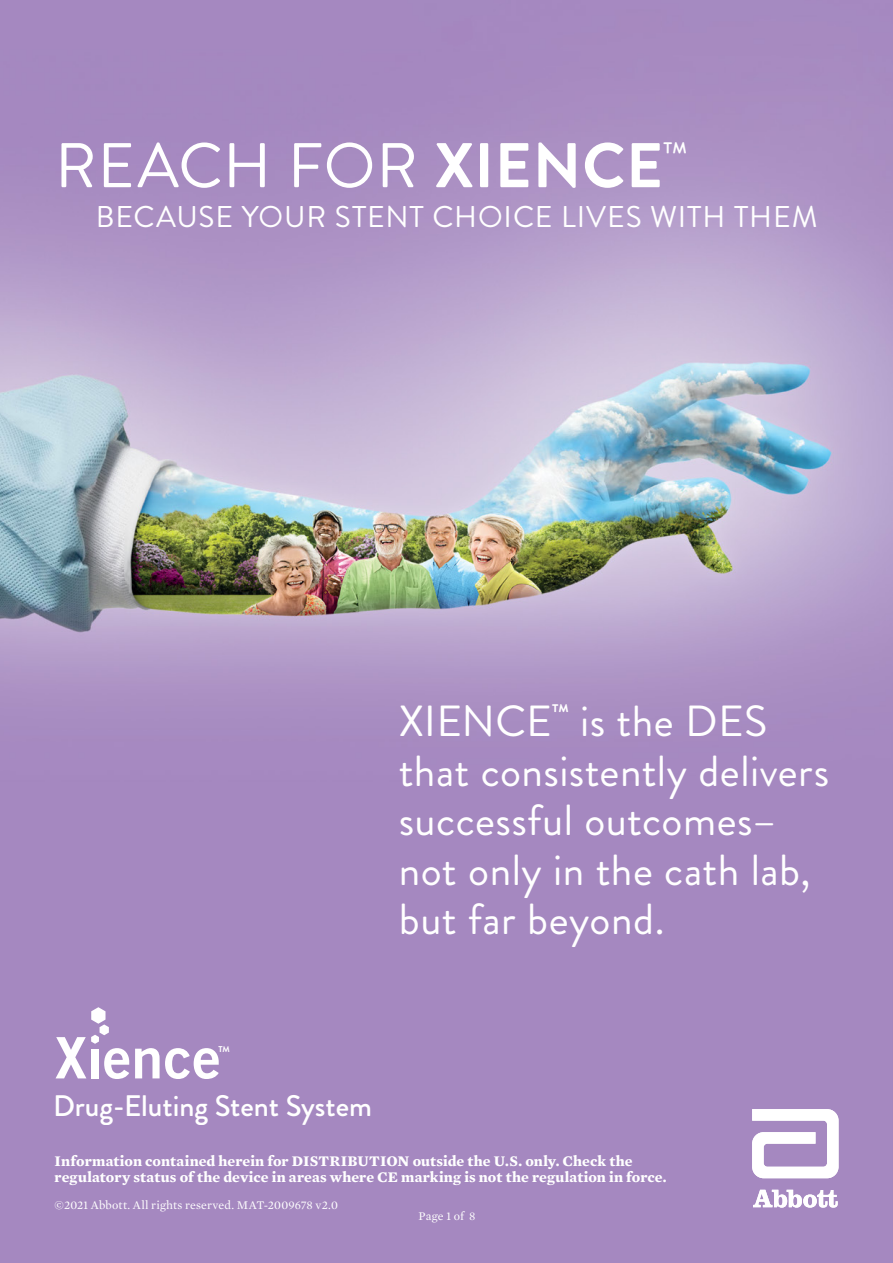
<style>
.page{position:relative;width:893px;height:1263px;background:#fff}
.page>*{position:absolute;margin:0;border:0;box-sizing:border-box;transform-origin:0 0}
.t1{font:63px "Brandon Grotesque";letter-spacing:.005em;color:#fff}
.t2{font:43.5px/49.5px "Brandon Grotesque";letter-spacing:.01em;color:#fff}
.t3{font:30px "Brandon Grotesque";letter-spacing:.03em;color:#fff}
.t4{font:500 29.7px "Brandon Grotesque";color:#fff}
._2018_BoilerPlate_10{font:700 15px/15.8px "Mercury Text G1";letter-spacing:.005em;color:#fff}
._2018_BoilerPlate_8p{font:12px "Mercury Text G1";letter-spacing:.015em;color:#fff}
.t5{font:700 8.4px "Brandon Grotesque";color:#fff}
.s1{font-weight:700}
</style>
<div class="page">
<img style="left:0;top:0;width:893px;height:1263px">
<svg style="left:752px;top:1109px;width:86px;height:69px"></svg>
<svg style="left:753px;top:1190px;width:85px;height:17px"></svg>
<svg style="left:135px;top:1048px;width:84px;height:31px"></svg>
<svg style="left:56px;top:1007px;width:73px;height:72px"></svg>
<p class="t1" style="left:55px;top:122px;width:635px">REACH FOR <span class="s1">XIENCE</span><sup>™</sup></p>
<p class="t3" style="left:96px;top:196px;width:723px">BECAUSE YOUR STENT CHOICE LIVES WITH THEM</p>
<p class="t2" style="left:399px;top:697px;width:432px">XIENCE<sup>™</sup> is the DES that consistently delivers successful outcomes– not only in the cath lab, but far beyond.</p>
<p class="t5" style="left:218px;top:1044px;width:13px">TM</p>
<p class="t4" style="left:53px;top:1085px;width:320px">Drug-Eluting Stent System</p>
<p class="_2018_BoilerPlate_10" style="left:55px;top:1152px;width:613px">Information contained herein for DISTRIBUTION outside the U.S. only. Check the regulatory status of the device in areas where CE marking is not the regulation in force.</p>
<p class="_2018_BoilerPlate_8p" style="left:55px;top:1196px;width:285px">©2021 Abbott. All rights reserved. MAT-2009678 v2.0</p>
<p class="_2018_BoilerPlate_8p" style="left:419px;top:1207px;width:58px">Page 1 of 8</p>
</div>
